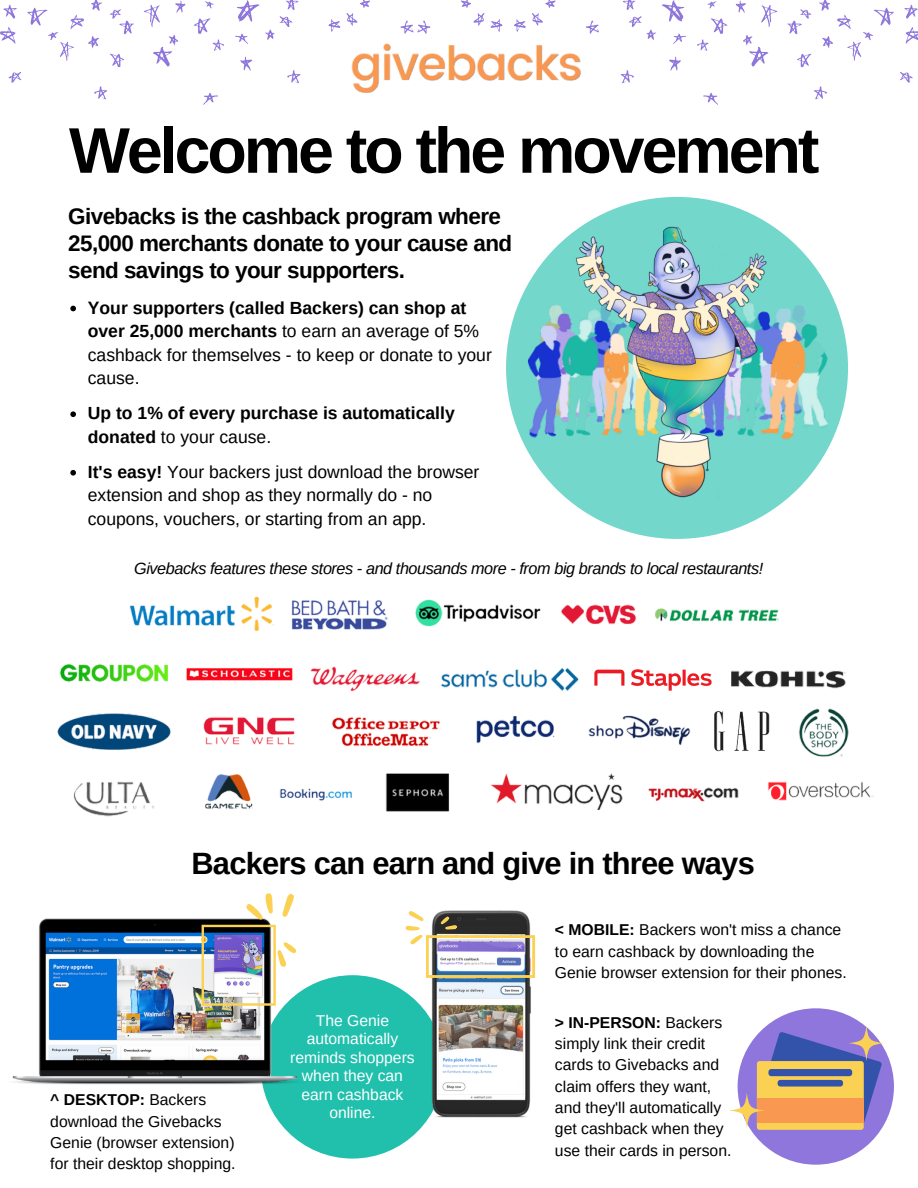
<style>
.page{position:relative;width:918px;height:1188px;background:#fff}
.page>*{position:absolute;margin:0;border:0;box-sizing:border-box;transform-origin:0 0}
.t1{font:700 64.5px "Arimo";letter-spacing:-.045em;color:#000}
.t2{font:700 30.75px "Arimo";letter-spacing:-.025em;color:#000}
.t3{font:700 22.5px/27px "Arimo";letter-spacing:-.025em;color:#000}
.t4{font:17.55px/23.7px "Arimo";color:#000}
.t5{font:700 17.55px/23.7px "Arimo";color:#000}
.t6{font:italic 16.2px "Arimo";letter-spacing:-.025em;color:#000}
.t7{font:15.75px/21.3px "Arimo";color:#000}
.t8{font:15.6px/18.5px "Arimo";color:#fff;text-align:center}
.s1{font-weight:700}
.s2{font-weight:400}
</style>
<div class="page">
<img style="left:351px;top:43px;width:230px;height:50px">
<svg style="left:3px;top:5px;width:14px;height:14px"></svg>
<svg style="left:110px;top:54px;width:14px;height:13px"></svg>
<svg style="left:286px;top:0;width:12px;height:10px"></svg>
<svg style="left:175px;top:1px;width:10px;height:12px"></svg>
<svg style="left:213px;top:40px;width:11px;height:11px"></svg>
<svg style="left:235px;top:34px;width:13px;height:10px"></svg>
<svg style="left:205px;top:1px;width:9px;height:8px"></svg>
<svg style="left:287px;top:70px;width:13px;height:13px"></svg>
<svg style="left:0;top:27px;width:15px;height:17px"></svg>
<svg style="left:237px;top:0;width:22px;height:22px"></svg>
<svg style="left:153px;top:35px;width:25px;height:32px"></svg>
<svg style="left:144px;top:5px;width:16px;height:22px"></svg>
<svg style="left:194px;top:18px;width:16px;height:16px"></svg>
<svg style="left:110px;top:9px;width:24px;height:25px"></svg>
<svg style="left:240px;top:57px;width:12px;height:13px"></svg>
<svg style="left:94px;top:86px;width:13px;height:13px"></svg>
<svg style="left:203px;top:93px;width:15px;height:12px"></svg>
<svg style="left:265px;top:16px;width:27px;height:24px"></svg>
<svg style="left:8px;top:72px;width:13px;height:11px"></svg>
<svg style="left:27px;top:0;width:75px;height:61px"></svg>
<svg style="left:904px;top:5px;width:14px;height:14px"></svg>
<svg style="left:797px;top:54px;width:14px;height:13px"></svg>
<svg style="left:623px;top:0;width:12px;height:10px"></svg>
<svg style="left:736px;top:1px;width:10px;height:12px"></svg>
<svg style="left:697px;top:40px;width:11px;height:11px"></svg>
<svg style="left:673px;top:34px;width:13px;height:10px"></svg>
<svg style="left:708px;top:1px;width:8px;height:8px"></svg>
<svg style="left:621px;top:70px;width:13px;height:13px"></svg>
<svg style="left:906px;top:27px;width:12px;height:17px"></svg>
<svg style="left:662px;top:0;width:22px;height:22px"></svg>
<svg style="left:743px;top:35px;width:25px;height:32px"></svg>
<svg style="left:761px;top:5px;width:16px;height:22px"></svg>
<svg style="left:711px;top:18px;width:16px;height:16px"></svg>
<svg style="left:787px;top:9px;width:24px;height:25px"></svg>
<svg style="left:669px;top:57px;width:12px;height:13px"></svg>
<svg style="left:814px;top:86px;width:13px;height:13px"></svg>
<svg style="left:703px;top:93px;width:15px;height:12px"></svg>
<svg style="left:629px;top:16px;width:27px;height:24px"></svg>
<svg style="left:900px;top:72px;width:13px;height:11px"></svg>
<svg style="left:819px;top:0;width:75px;height:61px"></svg>
<svg style="left:328px;top:19px;width:12px;height:13px"></svg>
<svg style="left:346px;top:0;width:24px;height:26px"></svg>
<svg style="left:514px;top:19px;width:12px;height:13px"></svg>
<svg style="left:586px;top:20px;width:13px;height:14px"></svg>
<svg style="left:532px;top:0;width:24px;height:26px"></svg>
<svg style="left:491px;top:19px;width:11px;height:13px"></svg>
<svg style="left:401px;top:20px;width:29px;height:14px"></svg>
<svg style="left:461px;top:0;width:23px;height:26px"></svg>
<div style="left:261px;top:975px;width:183px;height:184px;background:#20c0ad;border-radius:50%"></div>
<div style="left:738px;top:1008px;width:156px;height:157px;background:#8e76dc;border-radius:50%"></div>
<svg style="left:771px;top:1032px;width:111px;height:91px"></svg>
<div style="left:757px;top:1061px;width:107px;height:69px;background:#fbd154;border-radius:3px"></div>
<div style="left:757px;top:1098px;width:107px;height:25px;background:#f99851"></div>
<div style="left:768px;top:1069px;width:84px;height:7px;background:#3352aa;border-radius:3px"></div>
<div style="left:778px;top:1080px;width:65px;height:7px;background:#3352aa;border-radius:3px"></div>
<svg style="left:849px;top:1025px;width:35px;height:36px"></svg>
<svg style="left:729px;top:1093px;width:36px;height:35px"></svg>
<img style="left:506px;top:239px;width:342px;height:258px">
<img style="left:535px;top:209px;width:254px;height:317px">
<img style="left:57px;top:596px;width:817px;height:221px">
<div style="left:586px;top:655px;width:132px;height:41px;background:#fff"></div>
<div style="left:702px;top:713px;width:80px;height:41px;background:#fff"></div>
<img style="left:594px;top:647px;width:117px;height:65px">
<img style="left:704px;top:694px;width:75px;height:75px">
<svg style="left:70px;top:306px;width:6px;height:5px"></svg>
<svg style="left:70px;top:411px;width:6px;height:6px"></svg>
<svg style="left:70px;top:470px;width:6px;height:6px"></svg>
<img style="left:12px;top:918px;width:297px;height:167px">
<img style="left:202px;top:893px;width:97px;height:113px">
<img style="left:429px;top:978px;width:102px;height:140px">
<svg style="left:405px;top:910px;width:130px;height:68px"></svg>
<h1 class="t1" style="left:69px;top:114px;width:752px">Welcome to the movement</h1>
<h3 class="t3" style="left:68px;top:202px;width:446px">Givebacks is the cashback program where<br>25,000 merchants donate to your cause and send savings to your supporters.</h3>
<p class="t4" style="left:88px;top:296px;width:406px"><span class="s1">Your supporters (called Backers) can shop at over 25,000 merchants</span> to earn an average of 5% cashback for themselves - to keep or donate to your cause.</p>
<p class="t5" style="left:88px;top:401px;width:368px">Up to 1% of every purchase is automatically donated <span class="s2">to your cause.</span></p>
<p class="t4" style="left:88px;top:460px;width:393px"><span class="s1">It's easy!</span> Your backers just download the browser extension and shop as they normally do - no coupons, vouchers, or starting from an app.</p>
<p class="t6" style="left:134px;top:560px;width:631px">Givebacks features these stores - and thousands more - from big brands to local restaurants!</p>
<h2 class="t2" style="left:191px;top:846px;width:565px">Backers can earn and give in three ways</h2>
<p class="t7" style="left:50px;top:1089px;width:187px"><span class="s1">^ DESKTOP:</span> Backers download the Givebacks<br>Genie (browser extension) for their desktop shopping.</p>
<p class="t8" style="left:290px;top:1011px;width:126px">The Genie automatically reminds shoppers when they can earn cashback online.</p>
<p class="t7" style="left:555px;top:919px;width:293px"><span class="s1">&lt; MOBILE:</span> Backers won't miss a chance to earn cashback by downloading the<br>Genie browser extension for their phones.</p>
<p class="t7" style="left:555px;top:1011px;width:178px"><span class="s1">&gt; IN-PERSON:</span> Backers simply link their credit cards to Givebacks and claim offers they want, and they'll automatically get cashback when they use their cards in person.</p>
</div>
